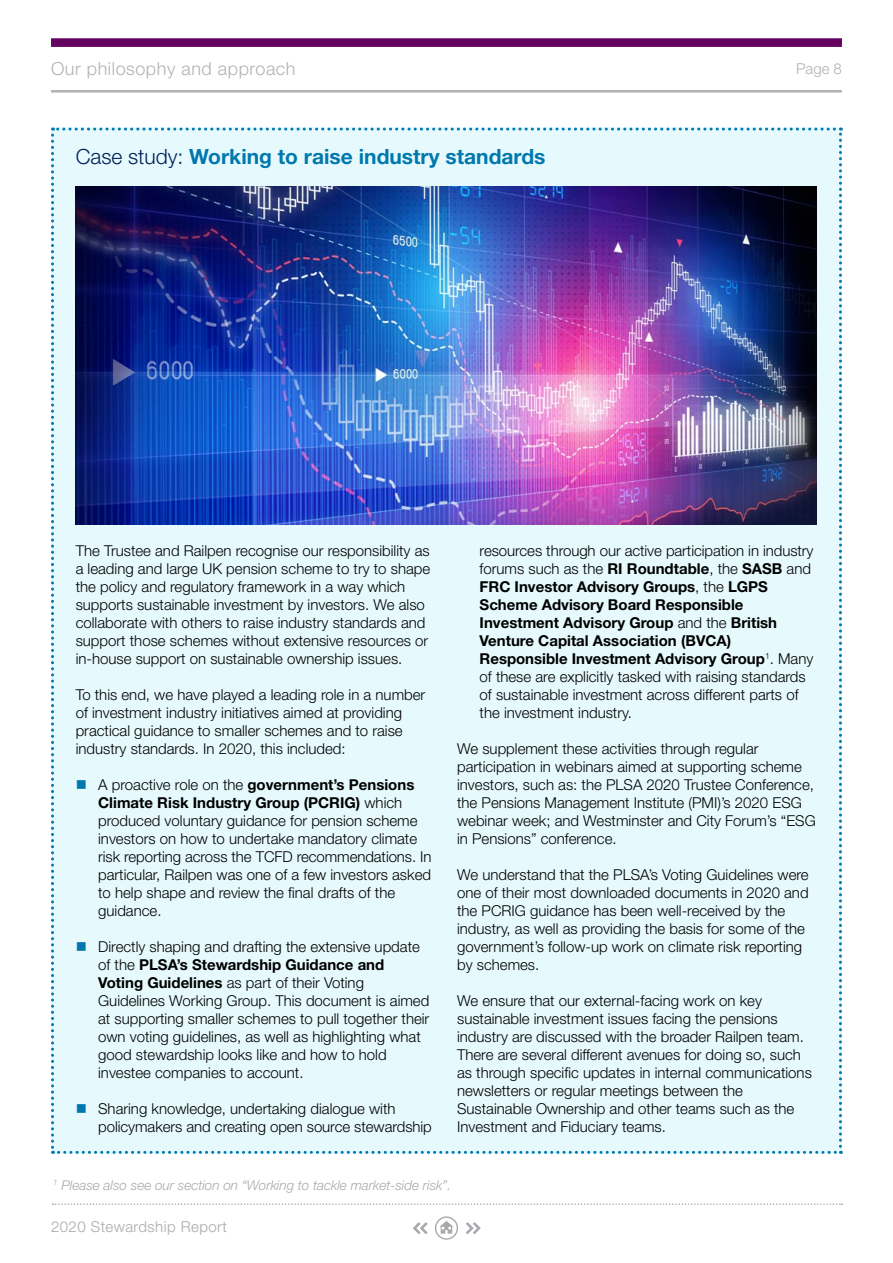
<style>
.page{position:relative;width:893px;height:1263px;background:#fff}
.page>*{position:absolute;margin:0;border:0;box-sizing:border-box;transform-origin:0 0}
.t1{font:700 21px "Helvetica Neue LT Std";color:#0078ae}
.t2{font:300 18px "Helvetica Neue LT Std";letter-spacing:.03em;color:#b3b2b2}
.t3{font:300 15px/18px "Helvetica Neue LT Std";color:#000}
.t4{font:300 15px "Helvetica Neue LT Std";letter-spacing:.03em;color:#a7a9ac}
.t5{font:300 15px "Helvetica Neue LT Std";color:#b3b2b2}
.t6{font:italic 300 13.5px "Helvetica Neue LT Std";color:#a7a9ac}
.s1{font-weight:300;color:#00205a}
.s2{color:#0078ae}
.s3{font-weight:700}
</style>
<div class="page">
<div style="left:435px;top:1216px;width:23px;height:24px;border:1px solid #a7a9ac;border-radius:50%"></div>
<svg style="left:53px;top:1203px;width:789px;height:2px"></svg>
<svg style="left:466px;top:1222px;width:15px;height:12px"></svg>
<svg style="left:413px;top:1222px;width:15px;height:12px"></svg>
<svg style="left:440px;top:1221px;width:13px;height:12px"></svg>
<div style="left:51px;top:38px;width:791px;height:9px;background:#650360"></div>
<hr style="left:51px;top:90px;width:791px;height:3px;background:#b3b2b2">
<div style="left:51px;top:128px;width:791px;height:1026px;background:#e6fafe"></div>
<img style="left:76px;top:186px;width:741px;height:339px">
<p class="t2" style="left:51px;top:57px;width:246px">Our philosophy and approach</p>
<h1 class="t1" style="left:76px;top:143px;width:471px"><span class="s1">Case study:</span> Working to raise industry standards</h1>
<p class="t5" style="left:796px;top:59px;width:47px">Page 8</p>
<p class="t3" style="left:76px;top:541px;width:356px">The Trustee and Railpen recognise our responsibility as a leading and large UK pension scheme to try to shape the policy and regulatory framework in a way which supports sustainable investment by investors. We also collaborate with others to raise industry standards and support those schemes without extensive resources or in-house support on sustainable ownership issues.</p>
<p class="t3" style="left:76px;top:685px;width:351px">To this end, we have played a leading role in a number of investment industry initiatives aimed at providing practical guidance to smaller schemes and to raise industry standards. In 2020, this included:</p>
<p class="t3" style="left:98px;top:775px;width:335px;text-indent:-22px"><span class="s2">■</span> A proactive role on the <span class="s3">government’s Pensions Climate Risk Industry Group (PCRIG)</span> which produced voluntary guidance for pension scheme investors on how to undertake mandatory climate risk reporting across the TCFD recommendations. In particular, Railpen was one of a few investors asked to help shape and review the final drafts of the guidance.</p>
<p class="t3" style="left:98px;top:937px;width:333px;text-indent:-22px"><span class="s2">■</span> Directly shaping and drafting the extensive update of the <span class="s3">PLSA’s Stewardship Guidance and Voting Guidelines</span> as part of their Voting Guidelines Working Group. This document is aimed at supporting smaller schemes to pull together their own voting guidelines, as well as highlighting what good stewardship looks like and how to hold investee companies to account.</p>
<p class="t3" style="left:98px;top:1099px;width:335px;text-indent:-22px"><span class="s2">■</span> Sharing knowledge, undertaking dialogue with policymakers and creating open source stewardship</p>
<p class="t3" style="left:480px;top:541px;width:335px">resources through our active participation in industry forums such as the <span class="s3">RI Roundtable</span>, the <span class="s3">SASB</span> and <span class="s3">FRC Investor Advisory Groups</span>, the <span class="s3">LGPS Scheme Advisory Board Responsible Investment Advisory Group</span> and the <span class="s3">British Venture Capital Association (BVCA)<br>Responsible Investment Advisory Group</span><sup>1</sup>. Many of these are explicitly tasked with raising standards of sustainable investment across different parts of the investment industry.</p>
<p class="t3" style="left:457px;top:739px;width:360px">We supplement these activities through regular participation in webinars aimed at supporting scheme investors, such as: the PLSA 2020 Trustee Conference, the Pensions Management Institute (PMI)’s 2020 ESG webinar week; and Westminster and City Forum’s “ESG in Pensions” conference.</p>
<p class="t3" style="left:457px;top:865px;width:353px">We understand that the PLSA’s Voting Guidelines were one of their most downloaded documents in 2020 and the PCRIG guidance has been well-received by the industry, as well as providing the basis for some of the government’s follow-up work on climate risk reporting by schemes.</p>
<p class="t3" style="left:457px;top:991px;width:356px">We ensure that our external-facing work on key sustainable investment issues facing the pensions industry are discussed with the broader Railpen team.<br>There are several different avenues for doing so, such as through specific updates in internal communications newsletters or regular meetings between the Sustainable Ownership and other teams such as the Investment and Fiduciary teams.</p>
<p class="t6" style="left:53px;top:1177px;width:399px"><sup>1</sup> Please also see our section on “Working to tackle market-side risk”.</p>
<p class="t4" style="left:51px;top:1218px;width:177px">2020 Stewardship Report</p>
</div>
